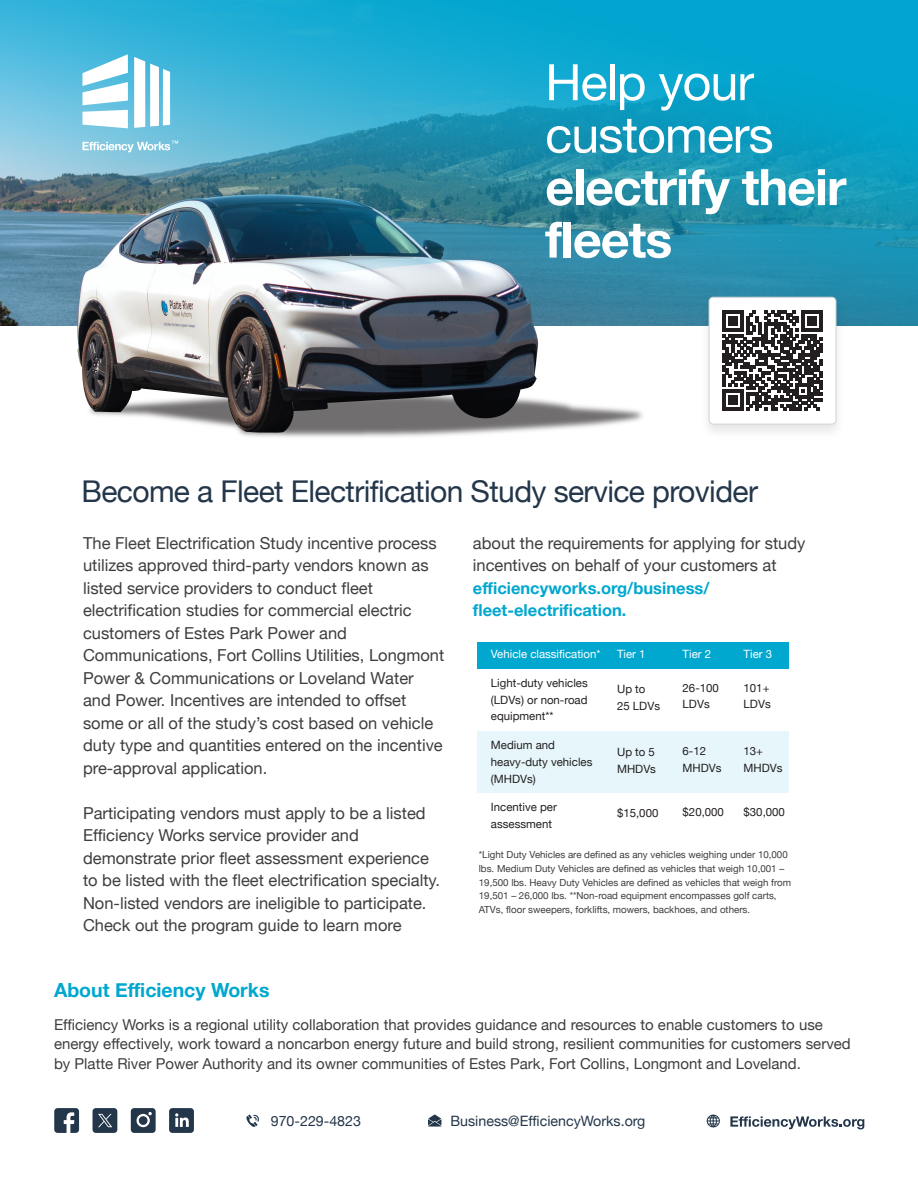
<style>
.page{position:relative;width:918px;height:1188px;background:#fff}
.page>*{position:absolute;margin:0;border:0;box-sizing:border-box;transform-origin:0 0}
.t1{font:700 50.25px/52.5px "Helvetica Neue";letter-spacing:-.02em;color:#fff}
.t2{font:50.25px/52.5px "Helvetica Neue";letter-spacing:-.02em;color:#fff}
.t3{font:30px "Helvetica Neue";letter-spacing:-.02em;color:#23364a}
.t4{font:700 19.5px "Helvetica Neue";color:#00a7cf}
.t5{font:16.5px/22.5px "Helvetica Neue";color:#3e3e3f}
.t6{font:700 16.5px/22.5px "Helvetica Neue";color:#00a7cf}
.t7{font:15px/19.5px "Helvetica Neue";color:#3e3e3f}
.t8{font:14.25px "Helvetica Neue";color:#23364a}
.t9{font:11.4px/16.6px "Helvetica Neue";color:#231f20}
.t10{font:11.4px "Helvetica Neue";color:#fff}
.t11{font:9.75px/13.6px "Helvetica Neue";color:#3e3e3f}
</style>
<div class="page">
<img style="left:0;top:0;width:918px;height:325px">
<svg style="left:54px;top:1108px;width:25px;height:25px"></svg>
<svg style="left:93px;top:1108px;width:24px;height:25px"></svg>
<svg style="left:131px;top:1108px;width:25px;height:25px"></svg>
<svg style="left:169px;top:1108px;width:25px;height:25px"></svg>
<svg style="left:246px;top:1115px;width:13px;height:12px"></svg>
<svg style="left:428px;top:1115px;width:14px;height:12px"></svg>
<svg style="left:707px;top:1114px;width:13px;height:14px"></svg>
<svg style="left:730px;top:1116px;width:134px;height:13px"></svg>
<img style="left:695px;top:291px;width:154px;height:141px">
<div style="left:709px;top:297px;width:127px;height:127px;background:#fff;border-radius:4px"></div>
<div style="left:709px;top:297px;width:127px;height:127px;border:1px solid #d1d2d4;border-radius:4px"></div>
<svg style="left:722px;top:310px;width:101px;height:101px"></svg>
<div style="left:477px;top:731px;width:311px;height:62px;background:#e6f6fa"></div>
<div style="left:477px;top:642px;width:311px;height:27px;background:#00a7cf"></div>
<img style="left:240px;top:399px;width:403px;height:38px">
<img style="left:75px;top:260px;width:464px;height:173px">
<svg style="left:82px;top:54px;width:46px;height:74px"></svg>
<svg style="left:134px;top:57px;width:36px;height:71px"></svg>
<svg style="left:82px;top:141px;width:96px;height:11px"></svg>
<h1 class="t2" style="left:545px;top:59px;width:230px">Help your customers</h1>
<h1 class="t1" style="left:545px;top:162px;width:303px">electrify their fleets</h1>
<h2 class="t3" style="left:81px;top:470px;width:678px">Become a Fleet Electrification Study service provider</h2>
<p class="t5" style="left:83px;top:533px;width:363px">The Fleet Electrification Study incentive process utilizes approved third-party vendors known as listed service providers to conduct fleet electrification studies for commercial electric customers of Estes Park Power and Communications, Fort Collins Utilities, Longmont Power &amp; Communications or Loveland Water and Power. Incentives are intended to offset some or all of the study’s cost based on vehicle duty type and quantities entered on the incentive pre-approval application.</p>
<p class="t5" style="left:83px;top:803px;width:359px">Participating vendors must apply to be a listed Efficiency Works service provider and demonstrate prior fleet assessment experience to be listed with the fleet electrification specialty.<br>Non-listed vendors are ineligible to participate.<br>Check out the program guide to learn more</p>
<p class="t5" style="left:473px;top:533px;width:334px">about the requirements for applying for study incentives on behalf of your customers at</p>
<p class="t6" style="left:473px;top:577px;width:238px">efficiencyworks.org/business/ fleet-electrification.</p>
<p class="t10" style="left:491px;top:646px;width:111px">Vehicle classification*</p>
<p class="t9" style="left:491px;top:675px;width:98px;text-align:justify">Light-duty vehicles (LDVs) or non-road equipment**</p>
<p class="t9" style="left:491px;top:737px;width:103px">Medium and heavy-duty vehicles (MHDVs)</p>
<p class="t9" style="left:491px;top:799px;width:67px">Incentive per assessment</p>
<p class="t10" style="left:617px;top:646px;width:30px">Tier 1</p>
<p class="t9" style="left:617px;top:681px;width:44px">Up to<br>25 LDVs</p>
<p class="t9" style="left:617px;top:745px;width:40px">Up to 5<br>MHDVs</p>
<p class="t9" style="left:617px;top:805px;width:43px">$15,000</p>
<p class="t10" style="left:683px;top:646px;width:30px">Tier 2</p>
<p class="t9" style="left:683px;top:680px;width:38px">26-100<br>LDVs</p>
<p class="t9" style="left:683px;top:743px;width:40px">6-12<br>MHDVs</p>
<p class="t9" style="left:683px;top:804px;width:43px">$20,000</p>
<p class="t10" style="left:744px;top:646px;width:30px">Tier 3</p>
<p class="t9" style="left:744px;top:680px;width:29px">101+<br>LDVs</p>
<p class="t9" style="left:744px;top:743px;width:40px">13+<br>MHDVs</p>
<p class="t9" style="left:744px;top:804px;width:43px">$30,000</p>
<p class="t11" style="left:479px;top:848px;width:314px">*Light Duty Vehicles are defined as any vehicles weighing under 10,000 lbs. Medium Duty Vehicles are defined as vehicles that weigh 10,001 – 19,500 lbs. Heavy Duty Vehicles are defined as vehicles that weigh from 19,501 – 26,000 lbs. **Non-road equipment encompasses golf carts, ATVs, floor sweepers, forklifts, mowers, backhoes, and others.</p>
<p class="t4" style="left:54px;top:975px;width:217px">About Efficiency Works</p>
<p class="t7" style="left:54px;top:1016px;width:798px">Efficiency Works is a regional utility collaboration that provides guidance and resources to enable customers to use energy effectively, work toward a noncarbon energy future and build strong, resilient communities for customers served by Platte River Power Authority and its owner communities of Estes Park, Fort Collins, Longmont and Loveland.</p>
<p class="t8" style="left:271px;top:1111px;width:92px">970-229-4823</p>
<p class="t8" style="left:450px;top:1111px;width:196px">Business@EfficiencyWorks.org</p>
</div>
